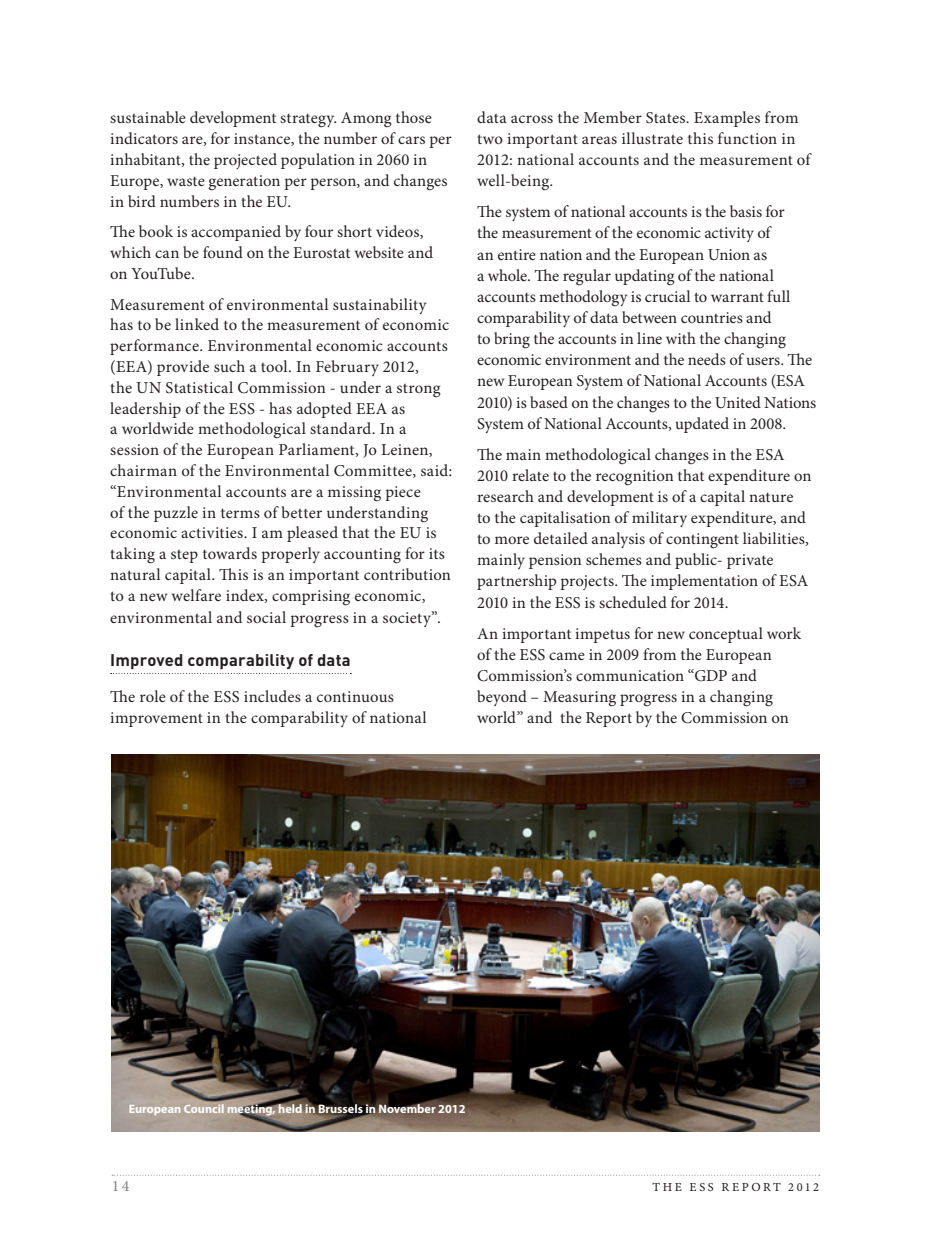
<style>
.page{position:relative;width:931px;height:1241px;background:#fff}
.page>*{position:absolute;margin:0;border:0;box-sizing:border-box;transform-origin:0 0}
.body_1{font:16.62px/21.2px "Minion Pro";letter-spacing:.01em;color:#231f20}
.title_2{font:700 16.62px "DIN Pro";letter-spacing:.01em;color:#231f20}
.t1{font:15.75px "Minion Pro Capt";color:#808285}
.t2{font:700 12.25px "Myriad Pro";color:#fff}
.t3{font:12.25px "Minion Pro Capt";letter-spacing:.215em;color:#231f20}
</style>
<div class="page">
<svg style="left:112px;top:1174px;width:707px;height:1px"></svg>
<svg style="left:111px;top:673px;width:240px;height:1px"></svg>
<div style="left:110px;top:751px;width:711px;height:381px;background:#231f20;opacity:.5"></div>
<p class="body_1" style="left:110px;top:108px;width:342px">sustainable development strategy. Among those indicators are, for instance, the number of cars per inhabitant, the projected population in 2060 in Europe, waste generation per person, and changes in bird numbers in the EU.</p>
<p class="body_1" style="left:110px;top:222px;width:324px">The book is accompanied by four short videos, which can be found on the Eurostat website and on YouTube.</p>
<p class="body_1" style="left:110px;top:294px;width:343px">Measurement of environmental sustainability has to be linked to the measurement of economic performance. Environmental economic accounts (EEA) provide such a tool. In February 2012,<br>the UN Statistical Commission - under a strong leadership of the ESS - has adopted EEA as<br>a worldwide methodological standard. In a session of the European Parliament, Jo Leinen, chairman of the Environmental Committee, said: “Environmental accounts are a missing piece<br>of the puzzle in terms of better understanding economic activities. I am pleased that the EU is taking a step towards properly accounting for its natural capital. This is an important contribution to a new welfare index, comprising economic, environmental and social progress in a society”.</p>
<p class="title_2" style="left:110px;top:648px;width:242px">Improved comparability of data</p>
<p class="body_1" style="left:110px;top:686px;width:318px">The role of the ESS includes a continuous improvement in the comparability of national</p>
<p class="body_1" style="left:477px;top:108px;width:334px">data across the Member States. Examples from two important areas illustrate this function in 2012: national accounts and the measurement of well-being.</p>
<p class="body_1" style="left:477px;top:202px;width:340px">The system of national accounts is the basis for<br>the measurement of the economic activity of<br>an entire nation and the European Union as<br>a whole. The regular updating of the national accounts methodology is crucial to warrant full comparability of data between countries and<br>to bring the accounts in line with the changing economic environment and the needs of users. The new European System of National Accounts (ESA 2010) is based on the changes to the United Nations System of National Accounts, updated in 2008.</p>
<p class="body_1" style="left:477px;top:444px;width:335px">The main methodological changes in the ESA 2010 relate to the recognition that expenditure on research and development is of a capital nature<br>to the capitalisation of military expenditure, and to more detailed analysis of contingent liabilities, mainly pension schemes and public- private partnership projects. The implementation of ESA 2010 in the ESS is scheduled for 2014.</p>
<p class="body_1" style="left:477px;top:623px;width:325px">An important impetus for new conceptual work of the ESS came in 2009 from the European Commission’s communication “GDP and beyond – Measuring progress in a changing world” and the Report by the Commission on</p>
<p class="t2" style="left:129px;top:1101px;width:338px">European Council meeting, held in Brussels in November 2012</p>
<p class="t1" style="left:112px;top:1175px;width:19px">14</p>
<p class="t3" style="left:652px;top:1178px;width:168px">THE ESS REPORT 2012</p>
</div>
